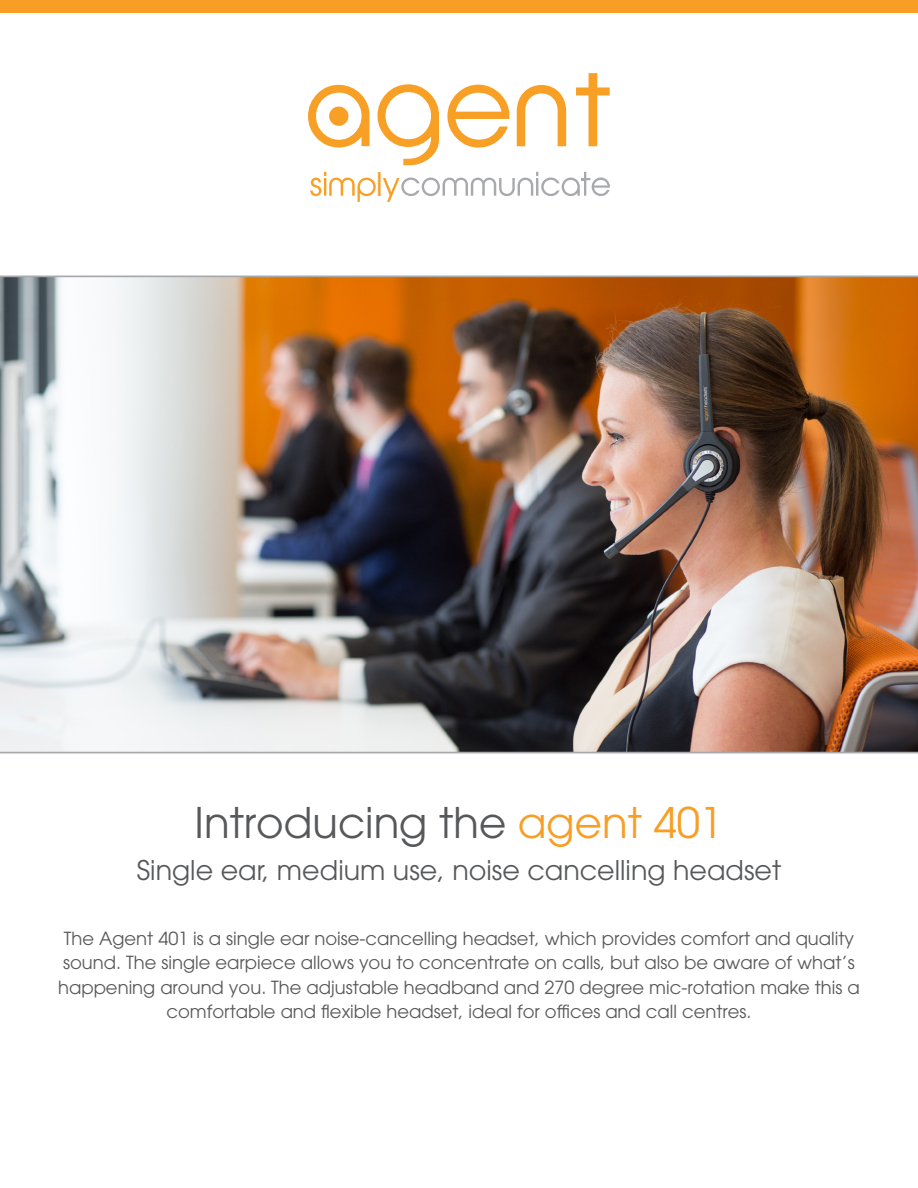
<style>
.page{position:relative;width:918px;height:1188px;background:#fff}
.page>*{position:absolute;margin:0;border:0;box-sizing:border-box;transform-origin:0 0}
.t1{font:42px "ITC Avant Garde Pro";color:#57585a}
.t2{font:33.6px "Myriad Pro";color:#f89e24;scale:.84 1}
.t3{font:27px "ITC Avant Garde Pro";color:#57585a}
.t4{font:18px/24.6px "ITC Avant Garde Pro";color:#57585a;text-align:center}
.s1{color:#f89e24}
</style>
<div class="page">
<svg style="left:517px;top:85px;width:49px;height:61px"></svg>
<svg style="left:576px;top:73px;width:34px;height:73px"></svg>
<svg style="left:308px;top:85px;width:62px;height:63px"></svg>
<svg style="left:378px;top:84px;width:61px;height:81px"></svg>
<svg style="left:447px;top:84px;width:62px;height:64px"></svg>
<svg style="left:310px;top:172px;width:66px;height:30px"></svg>
<svg style="left:383px;top:172px;width:227px;height:30px"></svg>
<div style="left:329px;top:107px;width:19px;height:19px;background:#f89f25;border-radius:50%"></div>
<div style="left:0;top:0;width:918px;height:13px;background:#f89e24"></div>
<img style="left:0;top:276px;width:918px;height:477px">
<h2 class="t2" style="left:376px;top:164px;width:9px">l</h2>
<p class="t1" style="left:195px;top:796px;width:530px">Introducing the <span class="s1">agent 401</span></p>
<p class="t3" style="left:137px;top:853px;width:646px">Single ear, medium use, noise cancelling headset</p>
<p class="t4" style="left:58px;top:925px;width:803px">The Agent 401 is a single ear noise-cancelling headset, which provides comfort and quality sound. The single earpiece allows you to concentrate on calls, but also be aware of what’s happening around you. The adjustable headband and 270 degree mic-rotation make this a comfortable and flexible headset, ideal for offices and call centres.</p>
</div>
